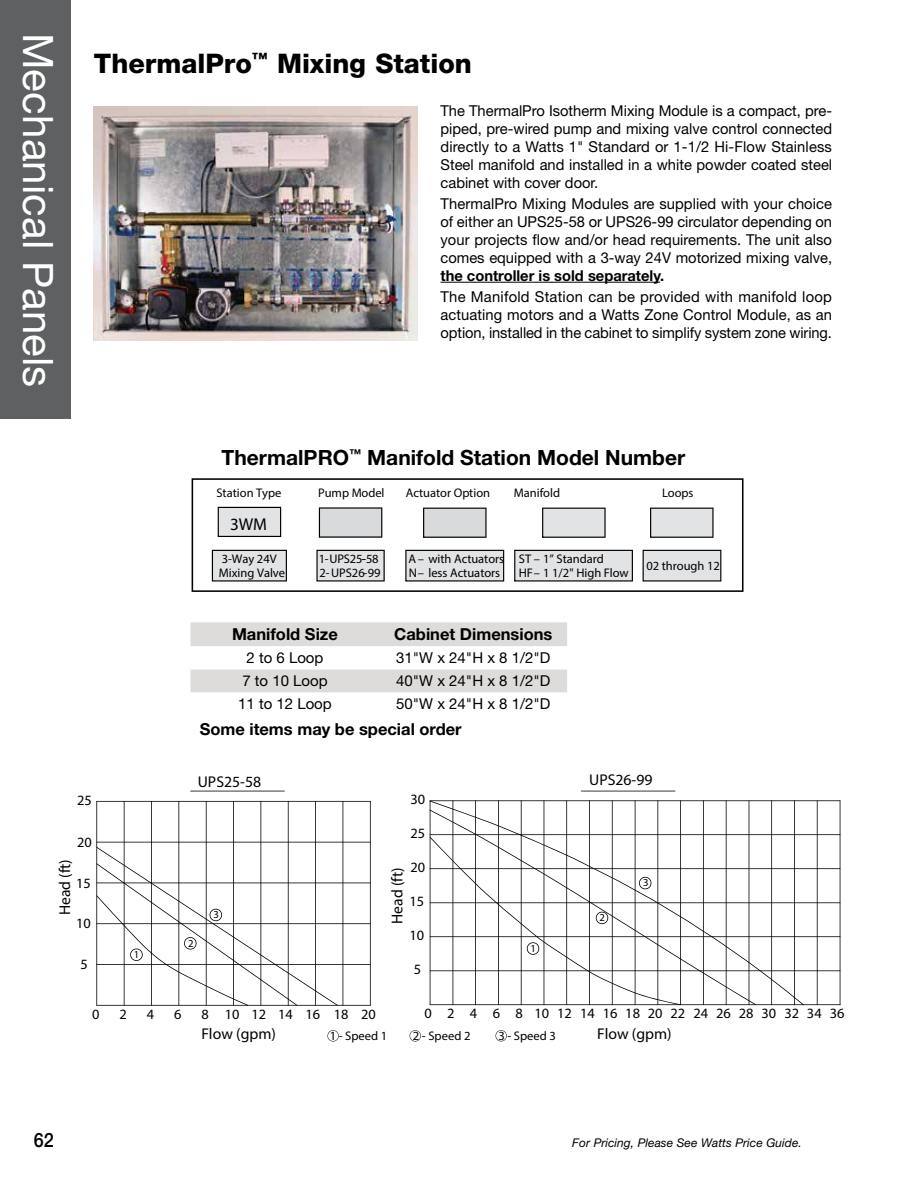
<style>
.page{position:relative;width:918px;height:1188px;background:#fff}
.page>*{position:absolute;margin:0;border:0;box-sizing:border-box;transform-origin:0 0}
.t1{font:42px "Helvetica Neue LT Std";letter-spacing:.005em;color:#fff}
.t2{font:800 27px "Helvetica Neue LT Std";color:#000}
.t3{font:700 21px "Helvetica Neue LT Std";color:#000}
.t4{font:500 19.8px "Helvetica Neue LT Std";color:#000;scale:.91 1}
.t5{font:semi-condensed 17.25px "Myriad Pro";color:#000}
.t6{font:700 16.5px "Helvetica Neue LT Std";color:#000}
.t7{font:semi-condensed 15.75px "Myriad Pro";color:#000}
.t8{font:semi-condensed 15.6px "Myriad Pro";color:#000}
.t9{font:15px/18px "Helvetica Neue LT Std";color:#000;text-align:justify}
.t10{font:700 15px "Helvetica Neue LT Std";color:#000}
.t11{font:semi-condensed 14.25px "Myriad Pro";color:#000}
.t12{font:semi-condensed 12.45px/14.2px "Myriad Pro";color:#000}
.t13{font:italic 12px "Helvetica Neue LT Std";color:#000}
.t14{font:semi-condensed 10.65px "Myriad Pro";color:#000}
</style>
<div class="page">
<svg style="left:192px;top:478px;width:552px;height:114px"></svg>
<hr style="left:96px;top:801px;width:1px;height:205px;background:#000">
<hr style="left:124px;top:801px;width:1px;height:205px;background:#000">
<hr style="left:151px;top:801px;width:1px;height:205px;background:#000">
<hr style="left:178px;top:801px;width:1px;height:205px;background:#000">
<hr style="left:206px;top:801px;width:1px;height:205px;background:#000">
<hr style="left:233px;top:801px;width:1px;height:205px;background:#000">
<hr style="left:260px;top:801px;width:1px;height:205px;background:#000">
<hr style="left:288px;top:801px;width:1px;height:205px;background:#000">
<hr style="left:315px;top:801px;width:1px;height:205px;background:#000">
<hr style="left:343px;top:801px;width:1px;height:205px;background:#000">
<hr style="left:96px;top:801px;width:275px;height:1px;background:#000">
<hr style="left:96px;top:842px;width:275px;height:1px;background:#000">
<hr style="left:96px;top:883px;width:275px;height:1px;background:#000">
<hr style="left:96px;top:923px;width:275px;height:1px;background:#000">
<hr style="left:96px;top:964px;width:275px;height:1px;background:#000">
<hr style="left:96px;top:1005px;width:275px;height:1px;background:#000">
<hr style="left:370px;top:801px;width:1px;height:205px;background:#000">
<hr style="left:190px;top:791px;width:95px;height:1px;background:#000">
<svg style="left:96px;top:847px;width:242px;height:159px"></svg>
<svg style="left:327px;top:1030px;width:12px;height:12px"></svg>
<svg style="left:410px;top:1030px;width:11px;height:12px"></svg>
<svg style="left:495px;top:1030px;width:12px;height:11px"></svg>
<hr style="left:430px;top:834px;width:410px;height:1px;background:#000">
<hr style="left:430px;top:868px;width:410px;height:1px;background:#000">
<hr style="left:430px;top:902px;width:410px;height:1px;background:#000">
<hr style="left:430px;top:936px;width:410px;height:1px;background:#000">
<hr style="left:430px;top:970px;width:410px;height:1px;background:#000">
<hr style="left:430px;top:1004px;width:410px;height:1px;background:#000">
<hr style="left:430px;top:800px;width:410px;height:1px;background:#000">
<hr style="left:817px;top:800px;width:1px;height:205px;background:#000">
<hr style="left:840px;top:800px;width:1px;height:205px;background:#000">
<svg style="left:430px;top:801px;width:374px;height:204px"></svg>
<hr style="left:581px;top:791px;width:94px;height:1px;background:#000">
<img style="left:94px;top:106px;width:324px;height:234px">
<svg style="left:190px;top:622px;width:377px;height:70px"></svg>
<hr style="left:441px;top:282px;width:219px;height:1px;background:#000">
<div style="left:0;top:0;width:70px;height:418px;background:#5f6062"></div>
<h1 class="t1" style="left:63px;top:33px;width:356px;rotate:90deg">Mechanical Panels</h1>
<h2 class="t2" style="left:94px;top:48px;width:379px">ThermalPro<sup>™</sup> Mixing Station</h2>
<p class="t9" style="left:441px;top:101px;width:393px">The ThermalPro Isotherm Mixing Module is a compact, pre&shy;piped, pre-wired pump and mixing valve control connected directly to a Watts 1" Standard or 1-1/2 Hi-Flow Stainless Steel manifold and installed in a white powder coated steel cabinet with cover door.</p>
<p class="t9" style="left:441px;top:194px;width:393px">ThermalPro Mixing Modules are supplied with your choice of either an UPS25-58 or UPS26-99 circulator depending on your projects flow and/or head requirements. The unit also comes equipped with a 3-way 24V motorized mixing valve,</p>
<p class="t10" style="left:441px;top:266px;width:225px">the controller is sold separately.</p>
<p class="t9" style="left:441px;top:287px;width:393px">The Manifold Station can be provided with manifold loop actuating motors and a Watts Zone Control Module, as an option, installed in the cabinet to simplify system zone wiring.</p>
<p class="t11" style="left:77px;top:792px;width:16px">25</p>
<p class="t11" style="left:77px;top:833px;width:16px">20</p>
<h3 class="t3" style="left:222px;top:445px;width:465px">ThermalPRO<sup>™</sup> Manifold Station Model Number</h3>
<p class="t12" style="left:216px;top:485px;width:67px">Station Type</p>
<p class="t12" style="left:318px;top:485px;width:68px">Pump Model</p>
<p class="t12" style="left:406px;top:485px;width:86px">Actuator Option</p>
<p class="t12" style="left:514px;top:485px;width:48px">Manifold</p>
<p class="t12" style="left:662px;top:485px;width:33px">Loops</p>
<p class="t5" style="left:230px;top:514px;width:39px">3WM</p>
<p class="t12" style="left:219px;top:551px;width:68px">3-Way 24V<br>Mixing Valve</p>
<p class="t12" style="left:319px;top:551px;width:63px">1-UPS25-58<br>2-UPS26-99</p>
<p class="t12" style="left:409px;top:551px;width:97px">A – with Actuators<br>N – less Actuators</p>
<p class="t12" style="left:519px;top:551px;width:111px">ST – 1” Standard<br>HF – 1 1/2" High Flow</p>
<p class="t12" style="left:646px;top:559px;width:75px">02 through 12</p>
<p class="t6" style="left:232px;top:624px;width:107px">Manifold Size</p>
<p class="t6" style="left:394px;top:624px;width:160px">Cabinet Dimensions</p>
<p class="t9" style="left:247px;top:648px;width:78px">2 to 6 Loop</p>
<p class="t9" style="left:396px;top:648px;width:156px">31"W x 24"H x 8 1/2"D</p>
<p class="t9" style="left:242px;top:672px;width:87px">7 to 10 Loop</p>
<p class="t9" style="left:396px;top:672px;width:156px">40"W x 24"H x 8 1/2"D</p>
<p class="t9" style="left:238px;top:694px;width:95px">11 to 12 Loop</p>
<p class="t9" style="left:396px;top:694px;width:156px">50"W x 24"H x 8 1/2"D</p>
<p class="t6" style="left:200px;top:719px;width:264px">Some items may be special order</p>
<p class="t8" style="left:198px;top:772px;width:65px">UPS25-58</p>
<p class="t11" style="left:410px;top:790px;width:16px">30</p>
<p class="t11" style="left:411px;top:824px;width:16px">25</p>
<p class="t8" style="left:589px;top:771px;width:65px">UPS26-99</p>
<p class="t7" style="left:55px;top:915px;width:58px;rotate:-90deg">Head (ft)</p>
<p class="t11" style="left:76px;top:874px;width:16px">15</p>
<p class="t11" style="left:76px;top:915px;width:16px">10</p>
<p class="t14" style="left:213px;top:908px;width:7px">3</p>
<p class="t11" style="left:411px;top:859px;width:16px">20</p>
<p class="t7" style="left:387px;top:924px;width:58px;rotate:-90deg">Head (ft)</p>
<p class="t11" style="left:409px;top:892px;width:16px">15</p>
<p class="t14" style="left:600px;top:911px;width:7px">2</p>
<p class="t14" style="left:643px;top:876px;width:7px">3</p>
<p class="t11" style="left:80px;top:956px;width:9px">5</p>
<p class="t14" style="left:134px;top:948px;width:7px">1</p>
<p class="t14" style="left:188px;top:937px;width:7px">2</p>
<p class="t11" style="left:410px;top:927px;width:16px">10</p>
<p class="t11" style="left:414px;top:960px;width:9px">5</p>
<p class="t14" style="left:531px;top:941px;width:7px">1</p>
<p class="t11" style="left:92px;top:1006px;width:9px">0</p>
<p class="t11" style="left:119px;top:1006px;width:9px">2</p>
<p class="t11" style="left:147px;top:1006px;width:9px">4</p>
<p class="t11" style="left:174px;top:1006px;width:9px">6</p>
<p class="t11" style="left:202px;top:1006px;width:176px">8 10 12 14 16 18 20</p>
<p class="t11" style="left:424px;top:1005px;width:240px">0 2 4 6 8 101214161820</p>
<p class="t11" style="left:671px;top:1005px;width:175px">22 24 26 28 30 32 34 36</p>
<p class="t8" style="left:201px;top:1024px;width:76px">Flow (gpm)</p>
<p class="t12" style="left:330px;top:1029px;width:59px">1 - Speed 1</p>
<p class="t12" style="left:413px;top:1028px;width:59px">2 - Speed 2</p>
<p class="t12" style="left:498px;top:1028px;width:59px">3 - Speed 3</p>
<p class="t8" style="left:597px;top:1024px;width:76px">Flow (gpm)</p>
<h3 class="t4" style="left:34px;top:1129px;width:23px">62</h3>
<p class="t13" style="left:572px;top:1136px;width:231px">For Pricing, Please See Watts Price Guide.</p>
</div>
